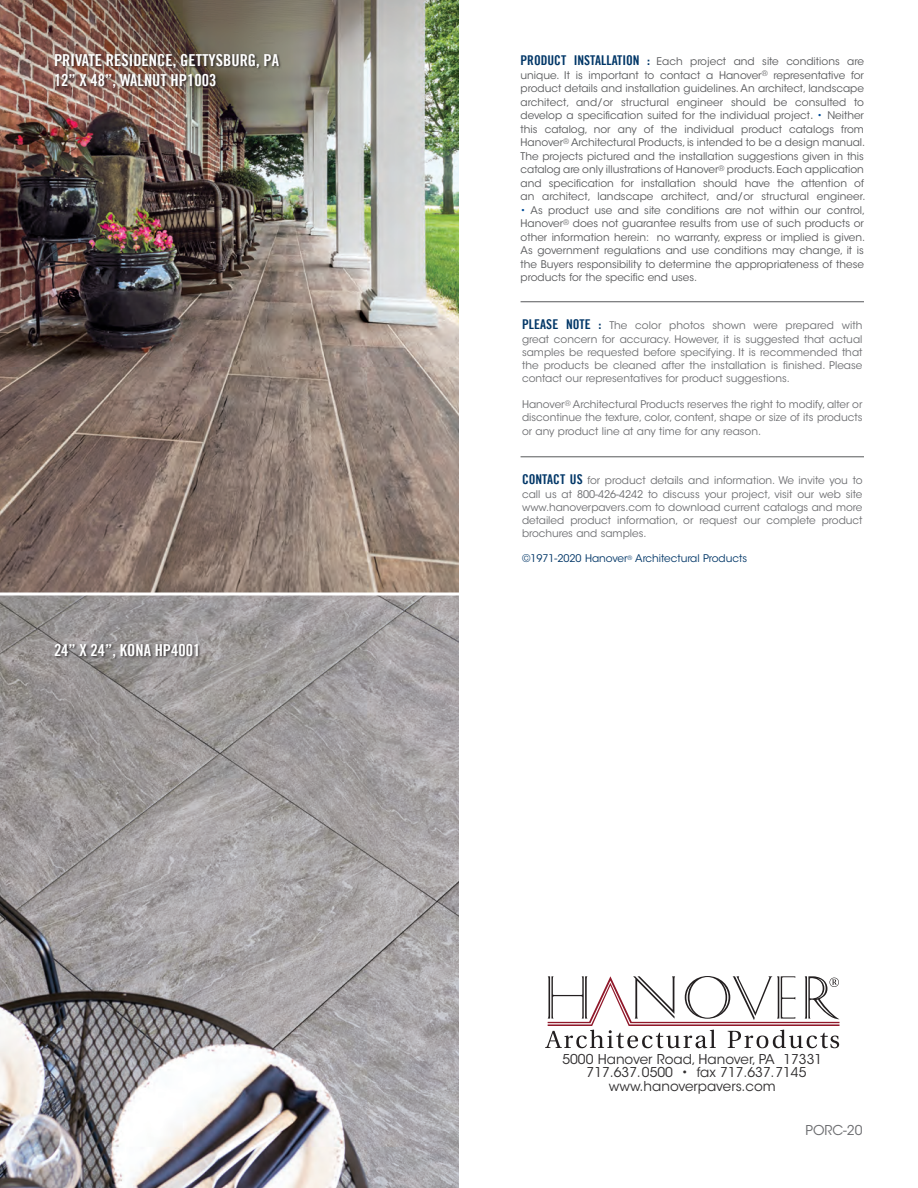
<style>
.page{position:relative;width:918px;height:1188px;background:#fff}
.page>*{position:absolute;margin:0;border:0;box-sizing:border-box;transform-origin:0 0}
.t1{font:16.5px "Trade Gothic LT Bold Cond Twenty";color:#fff}
.t2{font:13.5px "ITC Avant Garde Std";color:#312f30}
.t3{font:13.5px "ITC Avant Garde Std";color:#6c6d70}
.t4{font:10.5px/13.5px "ITC Avant Garde Std";color:#57585a}
.t5{font:10.5px/13.2px "ITC Avant Garde Std";color:#6c6d70;text-align:justify}
.t6{font:10.5px "ITC Avant Garde Std";color:#003667}
.s1{font-family:"Trade Gothic LT Bold Cond Twenty";font-size:13.5px;color:#003667}
.s2{font-size:12px}
.s3{color:#004c97}
</style>
<div class="page">
<img style="left:0;top:0;width:459px;height:1188px">
<hr style="left:521px;top:301px;width:343px;height:1px;background:#57585a">
<hr style="left:521px;top:456px;width:343px;height:1px;background:#57585a">
<svg style="left:0;top:592px;width:459px;height:4px"></svg>
<svg style="left:545px;top:976px;width:294px;height:72px"></svg>
<div style="left:54px;top:643px;width:147px;height:18px;background:#231f20;opacity:.75"></div>
<div style="left:54px;top:53px;width:228px;height:38px;background:#231f20;opacity:.75"></div>
<p class="t1" style="left:54px;top:50px;width:227px">PRIVATE RESIDENCE, GETTYSBURG, PA</p>
<p class="t1" style="left:54px;top:70px;width:164px">12” X 48”, WALNUT HP1003</p>
<p class="t1" style="left:54px;top:640px;width:148px">24” X 24”, KONA HP4001</p>
<p class="t4" style="left:521px;top:55px;width:346px"><span class="s1">PRODUCT INSTALLATION :</span> Each project and site conditions are unique. It is important to contact a Hanover<sup>®</sup> representative for product details and installation guidelines. An architect, landscape architect, and/or structural engineer should be consulted to develop a specification suited for the individual project<span class="s2">.</span> <span class="s3">•</span> Neither this catalog, nor any of the individual product catalogs from Hanover<sup>®</sup> Architectural Products, is intended to be a design manual.<br>The projects pictured and the installation suggestions given in this catalog are only illustrations of Hanover<sup>®</sup> products. Each application and specification for installation should have the attention of an architect, landscape architect, and/or structural engineer.</p>
<p class="t4" style="left:521px;top:203px;width:346px"><span class="s3">•</span> As product use and site conditions are not within our control, Hanover<sup>®</sup> does not guarantee results from use of such products or other information herein: no warranty, express or implied is given.<br>As government regulations and use conditions may change, it is the Buyers responsibility to determine the appropriateness of these products for the specific end uses.</p>
<p class="t5" style="left:522px;top:319px;width:342px"><span class="s1">PLEASE NOTE :</span> The color photos shown were prepared with great concern for accuracy. However, it is suggested that actual samples be requested before specifying. It is recommended that the products be cleaned after the installation is finished. Please contact our representatives for product suggestions.</p>
<p class="t5" style="left:522px;top:398px;width:342px">Hanover<sup>®</sup> Architectural Products reserves the right to modify, alter or discontinue the texture, color, content, shape or size of its products or any product line at any time for any reason.</p>
<p class="t5" style="left:522px;top:474px;width:342px"><span class="s1">CONTACT US</span> for product details and information. We invite you to call us at 800-426-4242 to discuss your project, visit our web site www.hanoverpavers.com to download current catalogs and more detailed product information, or request our complete product brochures and samples.</p>
<p class="t6" style="left:522px;top:552px;width:227px">©1971-2020 Hanover<sup>®</sup> Architectural Products</p>
<p class="t2" style="left:562px;top:1051px;width:261px">5000 Hanover Road, Hanover, PA 17331</p>
<p class="t2" style="left:587px;top:1064px;width:221px">717.637.0500 • fax 717.637.7145</p>
<p class="t2" style="left:609px;top:1078px;width:168px">www.hanoverpavers.com</p>
<p class="t3" style="left:806px;top:1122px;width:58px">PORC-20</p>
</div>
